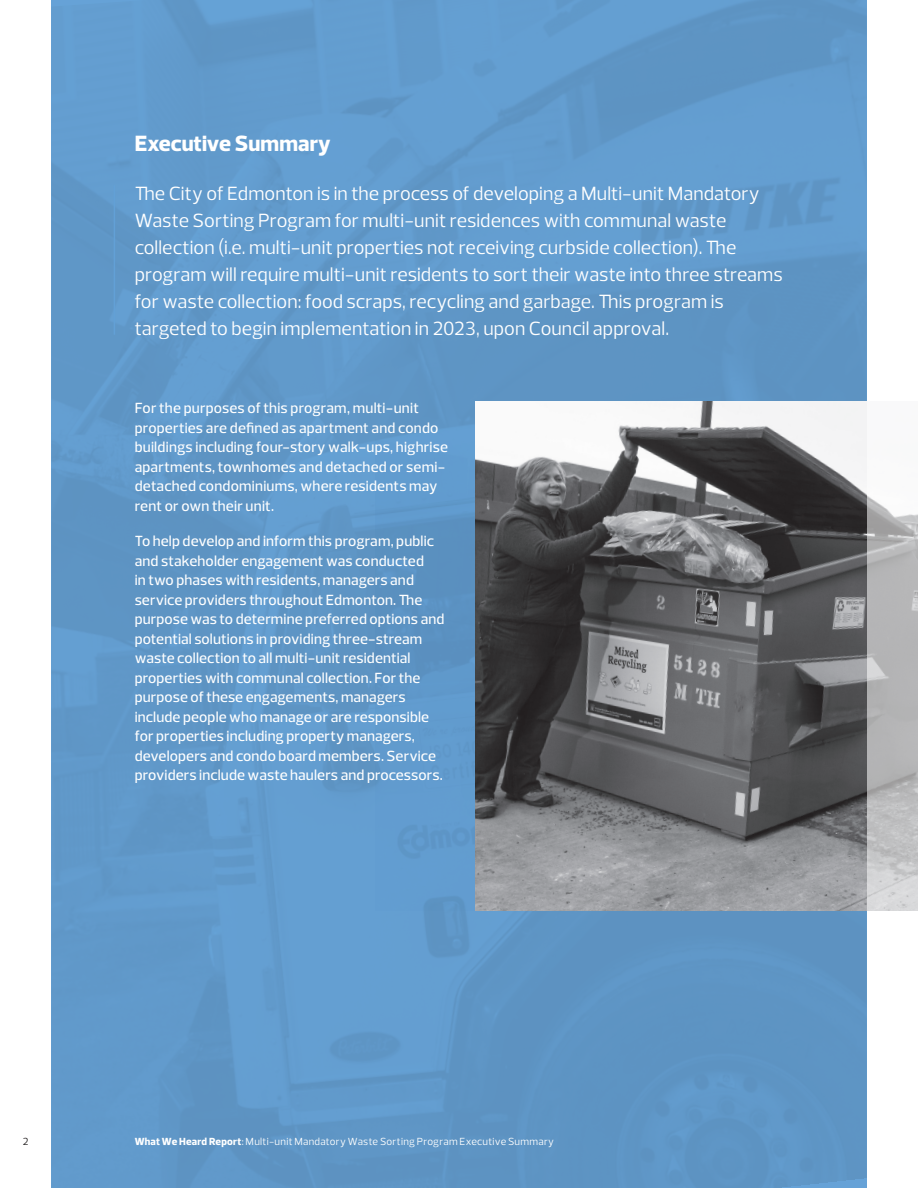
<style>
.page{position:relative;width:918px;height:1188px;background:#fff}
.page>*{position:absolute;margin:0;border:0;box-sizing:border-box;transform-origin:0 0}
.PE_Heading_1{font:800 22.5px "Prelo";color:#fff}
.PE_Body_Large_Docs{font:19.5px/27px "Prelo";color:#fff}
.PE_Body_Doc{font:500 15px/19.5px "Prelo";letter-spacing:.01em;color:#fff}
.PE_Body_Small_Doc{font:10.5px "Prelo";letter-spacing:.025em;color:#fff}
.t1{font:10.5px "Prelo";color:#231f20}
.s1{font-weight:800}
</style>
<div class="page">
<img style="left:867px;top:495px;width:51px;height:415px">
<img style="left:51px;top:0;width:816px;height:1188px">
<hr style="left:114px;top:185px;width:1px;height:150px;background:#62a0d6">
<img style="left:475px;top:402px;width:392px;height:508px">
<p class="PE_Heading_1" style="left:135px;top:130px;width:198px">Executive Summary</p>
<p class="PE_Body_Large_Docs" style="left:135px;top:180px;width:650px">The City of Edmonton is in the process of developing a Multi-unit Mandatory Waste Sorting Program for multi-unit residences with communal waste collection (i.e. multi-unit properties not receiving curbside collection). The program will require multi-unit residents to sort their waste into three streams for waste collection: food scraps, recycling and garbage. This program is targeted to begin implementation in 2023, upon Council approval.</p>
<p class="PE_Body_Doc" style="left:135px;top:398px;width:315px">For the purposes of this program, multi-unit properties are defined as apartment and condo buildings including four-story walk-ups, highrise apartments, townhomes and detached or semi&shy;detached condominiums, where residents may rent or own their unit.</p>
<p class="PE_Body_Doc" style="left:135px;top:532px;width:311px">To help develop and inform this program, public and stakeholder engagement was conducted<br>in two phases with residents, managers and service providers throughout Edmonton. The purpose was to determine preferred options and potential solutions in providing three-stream waste collection to all multi-unit residential properties with communal collection. For the purpose of these engagements, managers include people who manage or are responsible for properties including property managers, developers and condo board members. Service providers include waste haulers and processors.</p>
<p class="t1" style="left:23px;top:1135px;width:7px">2</p>
<p class="PE_Body_Small_Doc" style="left:135px;top:1135px;width:421px"><span class="s1">What We Heard Report</span>: Multi-unit Mandatory Waste Sorting Program Executive Summary</p>
</div>
